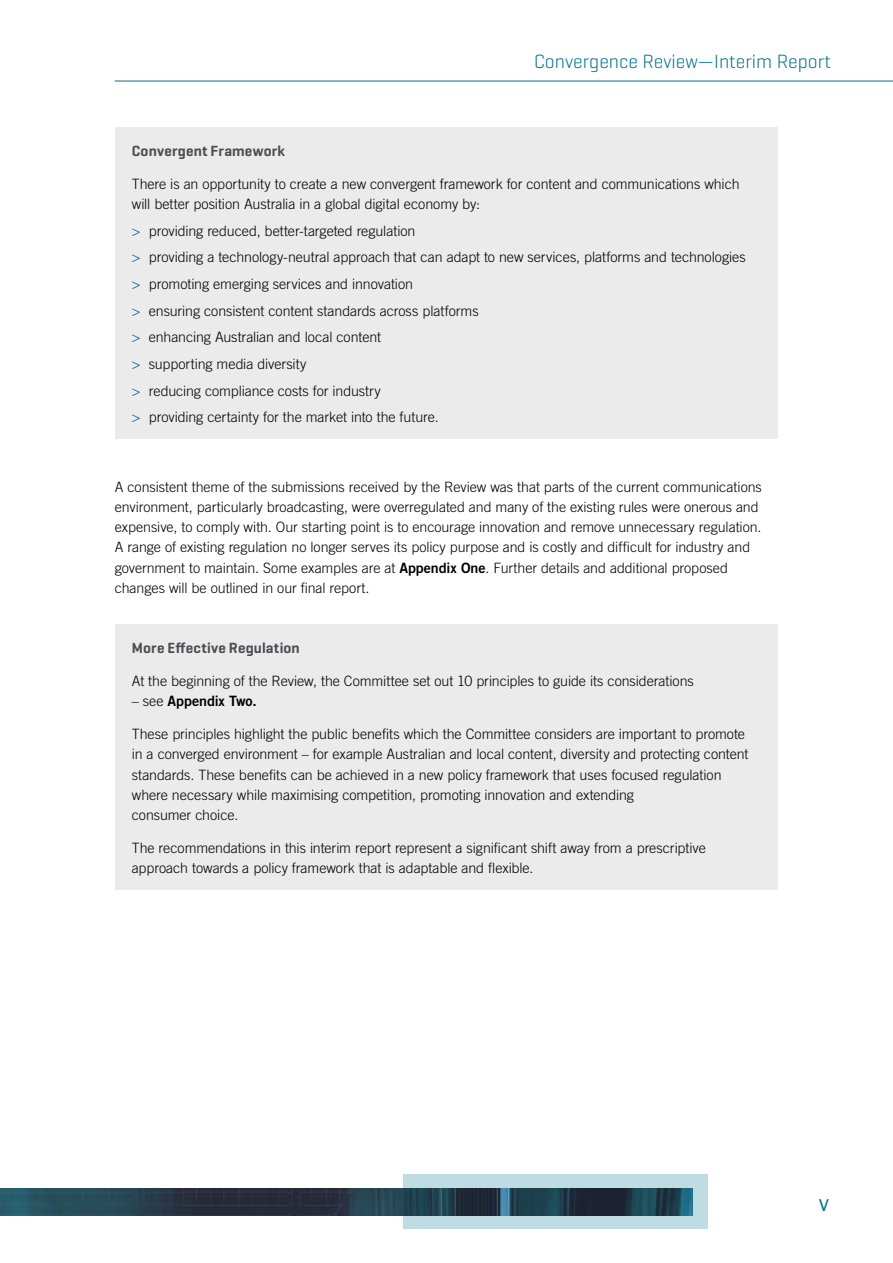
<style>
.page{position:relative;width:893px;height:1263px;background:#fff}
.page>*{position:absolute;margin:0;border:0;box-sizing:border-box;transform-origin:0 0}
.t1{font:24px "Geogrotesque";color:#00728f}
.t2{font:300 19.5px "Geogrotesque";color:#00728f}
.t3{font:600 15px "Geogrotesque";letter-spacing:.01em;color:#4d4d4f}
.t4{font:300 14.25px/20.2px "Trade Gothic LT Std";letter-spacing:-.005em;color:#000}
.t5{font:14.25px "Trade Gothic LT Std Bd 2";letter-spacing:-.005em;color:#000}
.s1{color:#006a83}
.s2{font-family:"Trade Gothic LT Std Bd 2";font-weight:400}
.s3{font-family:"Trade Gothic LT Std";font-weight:300}
</style>
<div class="page">
<img style="left:0;top:1188px;width:403px;height:27px">
<svg style="left:403px;top:1175px;width:304px;height:54px;background:#708c97"></svg>
<hr style="left:115px;top:81px;width:778px;height:1px;background:#00728f">
<div style="left:115px;top:128px;width:662px;height:311px;background:#ebebec"></div>
<div style="left:115px;top:624px;width:662px;height:266px;background:#ebebec"></div>
<h2 class="t2" style="left:534px;top:49px;width:298px">Convergence Review—Interim Report</h2>
<p class="t3" style="left:132px;top:141px;width:155px">Convergent Framework</p>
<p class="t4" style="left:132px;top:173px;width:609px">There is an opportunity to create a new convergent framework for content and communications which will better position Australia in a global digital economy by:</p>
<p class="t4" style="left:132px;top:217px;width:615px;line-height:26.7px"><span class="s1">&gt;</span> providing reduced, better-targeted regulation<br><span class="s1">&gt;</span> providing a technology‑neutral approach that can adapt to new services, platforms and technologies <span class="s1">&gt;</span> promoting emerging services and innovation<br><span class="s1">&gt;</span> ensuring consistent content standards across platforms<br><span class="s1">&gt;</span> enhancing Australian and local content<br><span class="s1">&gt;</span> supporting media diversity<br><span class="s1">&gt;</span> reducing compliance costs for industry<br><span class="s1">&gt;</span> providing certainty for the market into the future.</p>
<p class="t4" style="left:115px;top:476px;width:649px">A consistent theme of the submissions received by the Review was that parts of the current communications environment, particularly broadcasting, were overregulated and many of the existing rules were onerous and expensive, to comply with. Our starting point is to encourage innovation and remove unnecessary regulation.<br>A range of existing regulation no longer serves its policy purpose and is costly and difficult for industry and government to maintain. Some examples are at <span class="s2">Appendix One</span>. Further details and additional proposed changes will be outlined in our final report.</p>
<p class="t3" style="left:132px;top:638px;width:169px">More Effective Regulation</p>
<p class="t4" style="left:132px;top:670px;width:563px">At the beginning of the Review, the Committee set out 10 principles to guide its considerations</p>
<p class="t5" style="left:132px;top:692px;width:127px"><span class="s3">– see</span> Appendix Two.</p>
<p class="t4" style="left:132px;top:724px;width:618px">These principles highlight the public benefits which the Committee considers are important to promote in a converged environment – for example Australian and local content, diversity and protecting content standards. These benefits can be achieved in a new policy framework that uses focused regulation where necessary while maximising competition, promoting innovation and extending<br>consumer choice.</p>
<p class="t4" style="left:132px;top:838px;width:575px">The recommendations in this interim report represent a significant shift away from a prescriptive approach towards a policy framework that is adaptable and flexible.</p>
<h1 class="t1" style="left:819px;top:1187px;width:12px">v</h1>
</div>
